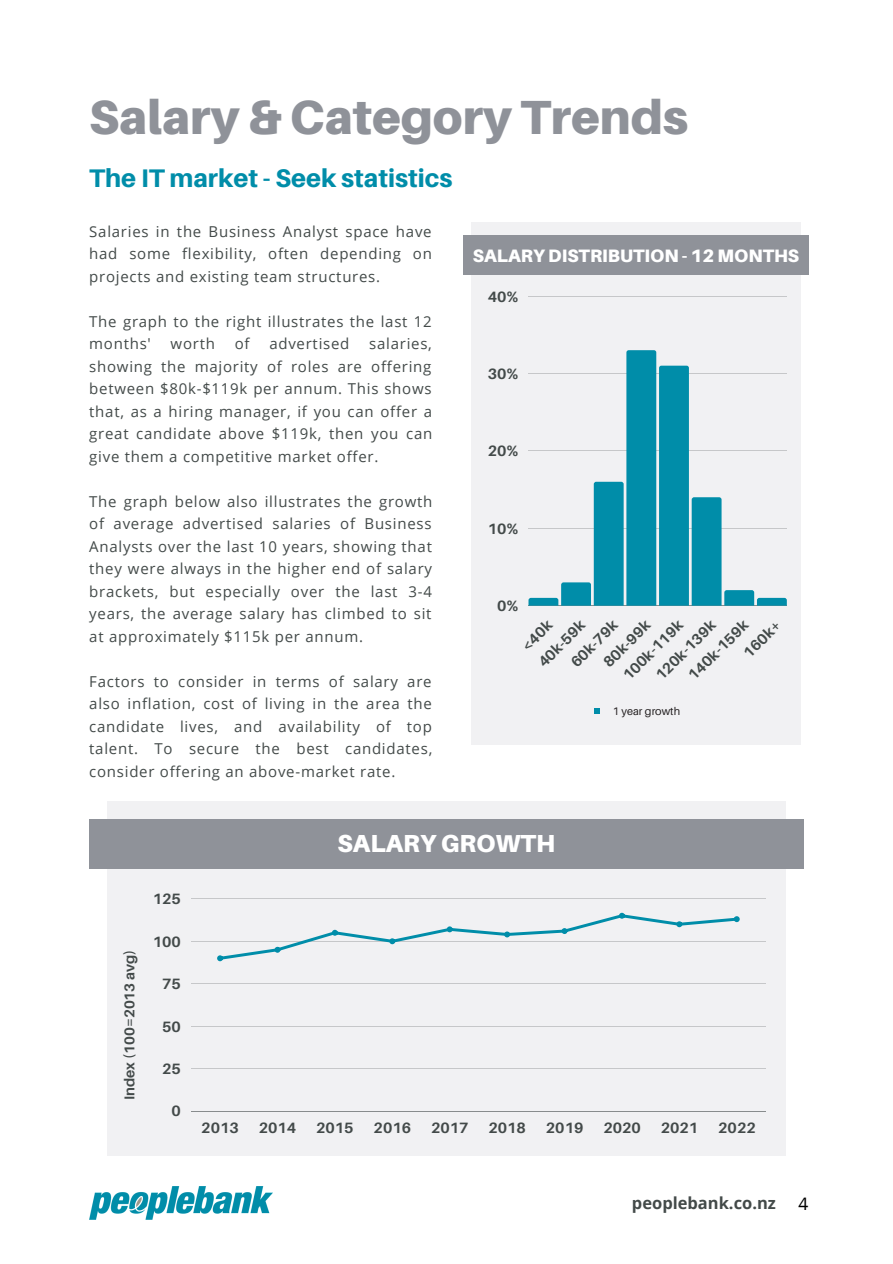
<style>
.page{position:relative;width:893px;height:1264px;background:#fff}
.page>*{position:absolute;margin:0;border:0;box-sizing:border-box;transform-origin:0 0}
.t1{font:900 48px "Aileron";color:#8f9299}
.t2{font:800 25.5px "Aileron";color:#008da9}
.t3{font:900 24.6px "Aileron";color:#fff}
.t4{font:900 18px "Aileron";color:#fff}
.t5{font:700 16.5px "Open Sans";color:#434a49}
.t6{font:15px/22.5px "Open Sans";letter-spacing:.05em;color:#434a49;text-align:justify}
.t7{font:700 15px "Aileron";color:#434a49}
.t8{font:700 14.25px "Aileron";color:#434a49}
.t9{font:10.95px "Aileron";color:#231f20}
.s1{font-family:"Franklin Gothic";font-weight:400;font-size:18px;color:#000}
</style>
<div class="page">
<img style="left:89px;top:1186px;width:183px;height:33px">
<div style="left:107px;top:801px;width:678px;height:354px;background:#f1f1f3"></div>
<div style="left:89px;top:819px;width:714px;height:49px;background:#8f9299"></div>
<div style="left:471px;top:222px;width:329px;height:523px;background:#f1f1f3"></div>
<hr style="left:528px;top:296px;width:258px;height:1px;background:#434a49">
<hr style="left:528px;top:605px;width:258px;height:1px;background:#434a49">
<svg style="left:528px;top:350px;width:258px;height:255px"></svg>
<div style="left:463px;top:235px;width:345px;height:39px;background:#8f9299"></div>
<svg style="left:594px;top:708px;width:6px;height:6px"></svg>
<hr style="left:191px;top:898px;width:575px;height:1px;background:#434a49">
<hr style="left:191px;top:940px;width:575px;height:1px;background:#434a49">
<hr style="left:191px;top:983px;width:575px;height:1px;background:#434a49">
<hr style="left:191px;top:1025px;width:575px;height:1px;background:#434a49">
<hr style="left:191px;top:1068px;width:575px;height:1px;background:#434a49">
<hr style="left:191px;top:1110px;width:575px;height:1px;background:#434a49">
<svg style="left:217px;top:912px;width:522px;height:49px"></svg>
<h1 class="t1" style="left:89px;top:88px;width:600px">Salary &amp; Category Trends</h1>
<h2 class="t2" style="left:89px;top:162px;width:364px">The IT market - Seek statistics</h2>
<p class="t6" style="left:89px;top:220px;width:344px">Salaries in the Business Analyst space have had some flexibility, often depending on projects and existing team structures.</p>
<p class="t6" style="left:89px;top:310px;width:344px">The graph to the right illustrates the last 12 months'</p>
<p class="t6" style="left:171px;top:332px;width:46px">worth</p>
<p class="t6" style="left:235px;top:332px;width:16px">of</p>
<p class="t6" style="left:269px;top:332px;width:82px">advertised</p>
<p class="t6" style="left:89px;top:332px;width:344px;text-indent:280px">salaries, showing the majority of roles are offering between $80k-$119k per annum. This shows that, as a hiring manager, if you can offer a great candidate above $119k, then you can give them a competitive market offer.</p>
<p class="t6" style="left:89px;top:490px;width:344px">The graph below also illustrates the growth of average advertised salaries of Business Analysts over the last 10 years, showing that they were always in the higher end of salary brackets, but especially over the last 3-4 years, the average salary has climbed to sit at approximately $115k per annum.</p>
<p class="t6" style="left:89px;top:669px;width:344px">Factors to consider in terms of salary are also inflation, cost of living in the area the candidate lives, and availability of top talent. To secure the best candidates, consider offering an above-market rate.</p>
<p class="t4" style="left:473px;top:244px;width:328px">SALARY DISTRIBUTION - 12 MONTHS</p>
<p class="t7" style="left:488px;top:287px;width:32px">40%</p>
<p class="t7" style="left:488px;top:364px;width:32px">30%</p>
<p class="t7" style="left:488px;top:442px;width:32px">20%</p>
<p class="t7" style="left:488px;top:519px;width:32px">10%</p>
<p class="t7" style="left:497px;top:596px;width:22px">0%</p>
<p class="t7" style="left:534px;top:658px;width:61px;rotate:-45deg">40k-59k</p>
<p class="t7" style="left:566px;top:658px;width:61px;rotate:-45deg">60k-79k</p>
<p class="t7" style="left:599px;top:658px;width:61px;rotate:-45deg">80k-9 k</p>
<p class="t7" style="left:517px;top:642px;width:38px;rotate:-45deg">&lt;40k</p>
<p class="t7" style="left:618px;top:671px;width:80px;rotate:-45deg">10 k-119k</p>
<p class="t7" style="left:651px;top:671px;width:80px;rotate:-45deg">120k-139k</p>
<p class="t7" style="left:684px;top:671px;width:80px;rotate:-45deg">140k-159k</p>
<p class="t7" style="left:739px;top:648px;width:48px;rotate:-45deg">160k+</p>
<p class="t9" style="left:612px;top:704px;width:69px">1 year growth</p>
<p class="t8" style="left:121px;top:1099px;width:152px;rotate:-90deg">Index (100=2013 avg)</p>
<p class="t7" style="left:153px;top:889px;width:30px">125</p>
<p class="t7" style="left:153px;top:932px;width:30px">100</p>
<p class="t7" style="left:162px;top:974px;width:20px">75</p>
<p class="t7" style="left:162px;top:1017px;width:20px">50</p>
<p class="t7" style="left:162px;top:1059px;width:20px">25</p>
<p class="t7" style="left:171px;top:1101px;width:11px">0</p>
<h3 class="t3" style="left:337px;top:827px;width:219px">SALARY GROWTH</h3>
<p class="t7" style="left:201px;top:1118px;width:39px">2013</p>
<p class="t7" style="left:259px;top:1118px;width:39px">2014</p>
<p class="t7" style="left:316px;top:1118px;width:39px">2015</p>
<p class="t7" style="left:373px;top:1118px;width:39px">2016</p>
<p class="t7" style="left:431px;top:1118px;width:39px">2017</p>
<p class="t7" style="left:488px;top:1118px;width:39px">2018</p>
<p class="t7" style="left:546px;top:1118px;width:39px">2019</p>
<p class="t7" style="left:603px;top:1118px;width:39px">2020</p>
<p class="t7" style="left:660px;top:1118px;width:39px">2021</p>
<p class="t7" style="left:718px;top:1118px;width:39px">2022</p>
<p class="t5" style="left:632px;top:1191px;width:178px">peoplebank.co.nz <span class="s1">4</span></p>
</div>
